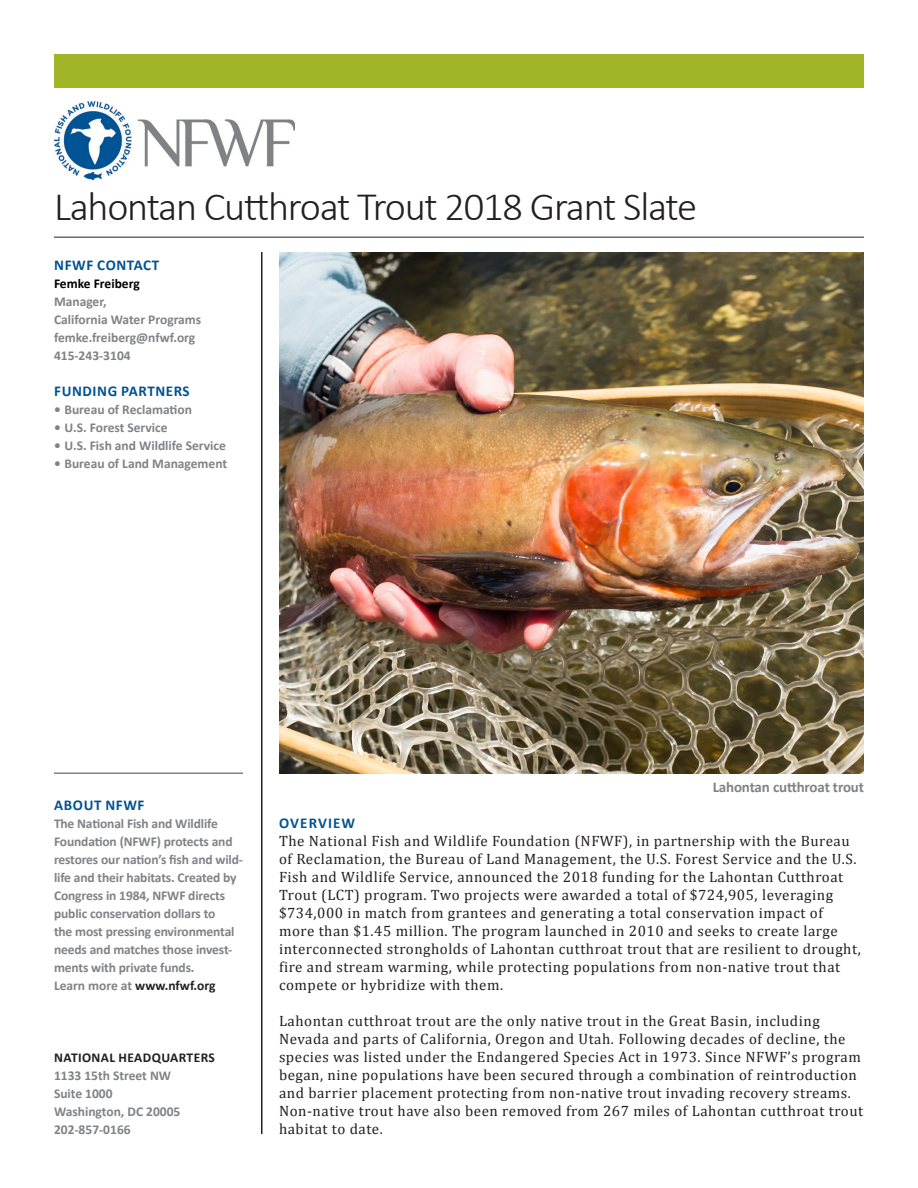
<style>
.page{position:relative;width:918px;height:1188px;background:#fff}
.page>*{position:absolute;margin:0;border:0;box-sizing:border-box;transform-origin:0 0}
.t1{font:300 40.5px "Calibri";letter-spacing:-.03em;color:#231f20}
.t2{font:15px/18px "Cambria";letter-spacing:.035em;color:#231f20}
.t3{font:700 15px "Calibri";letter-spacing:.04em;color:#015393}
.t4{font:700 15px "Calibri";letter-spacing:-.01em;color:#808285}
.t5{font:700 15px "Calibri";letter-spacing:.075em;color:#015393}
.t6{font:700 13.5px/18px "Calibri";letter-spacing:-.01em;color:#808285}
.t7{font:700 13.5px/18px "Calibri";letter-spacing:.02em;color:#231f20}
.t8{font:700 13.5px "Calibri";color:#231f20}
.t9{font:700 13.5px "Calibri";color:#000}
.s1{color:#808285}
</style>
<div class="page">
<hr style="left:261px;top:252px;width:1px;height:882px;background:#231f20">
<hr style="left:54px;top:237px;width:810px;height:1px;background:#231f20">
<div style="left:54px;top:54px;width:810px;height:33px;background:#a0b627"></div>
<img style="left:54px;top:101px;width:240px;height:79px">
<hr style="left:54px;top:772px;width:189px;height:2px;background:#808285">
<img style="left:279px;top:252px;width:585px;height:522px">
<p class="t1" style="left:54px;top:181px;width:645px">Lahontan Cutthroat Trout 2018 Grant Slate</p>
<p class="t3" style="left:54px;top:255px;width:106px">NFWF CONTACT</p>
<p class="t9" style="left:54px;top:275px;width:87px">Femke Freiberg</p>
<p class="t6" style="left:54px;top:293px;width:54px">Manager,</p>
<p class="t6" style="left:54px;top:311px;width:149px">California Water Programs</p>
<p class="t6" style="left:54px;top:329px;width:143px">femke.freiberg@nfwf.org</p>
<p class="t6" style="left:54px;top:347px;width:78px">415-243-3104</p>
<p class="t3" style="left:54px;top:381px;width:137px">FUNDING PARTNERS</p>
<p class="t6" style="left:54px;top:401px;width:140px">• Bureau of Reclamation</p>
<p class="t6" style="left:54px;top:419px;width:115px">• U.S. Forest Service</p>
<p class="t6" style="left:54px;top:437px;width:174px">• U.S. Fish and Wildlife Service</p>
<p class="t6" style="left:54px;top:455px;width:175px">• Bureau of Land Management</p>
<p class="t3" style="left:54px;top:795px;width:92px">ABOUT NFWF</p>
<p class="t6" style="left:54px;top:815px;width:190px">The National Fish and Wildlife<br>Foundation (NFWF) protects and restores our nation’s fish and wild&shy;life and their habitats. Created by<br>Congress in 1984, NFWF directs public conservation dollars to<br>the most pressing environmental needs and matches those invest&shy;ments with private funds.</p>
<p class="t8" style="left:54px;top:977px;width:163px"><span class="s1">Learn more at</span> www.nfwf.org</p>
<p class="t7" style="left:54px;top:1049px;width:162px">NATIONAL HEADQUARTERS<br><span class="s1">1133 15th Street NW</span></p>
<p class="t6" style="left:54px;top:1085px;width:60px">Suite 1000</p>
<p class="t6" style="left:54px;top:1103px;width:128px">Washington, DC 20005<br>202-857-0166</p>
<p class="t4" style="left:713px;top:777px;width:153px">Lahontan cutthroat trout</p>
<p class="t5" style="left:279px;top:813px;width:77px">OVERVIEW</p>
<p class="t2" style="left:279px;top:832px;width:583px">The National Fish and Wildlife Foundation (NFWF), in partnership with the Bureau of Reclamation, the Bureau of Land Management, the U.S. Forest Service and the U.S.<br>Fish and Wildlife Service, announced the 2018 funding for the Lahontan Cutthroat Trout (LCT) program. Two projects were awarded a total of $724,905, leveraging $734,000 in match from grantees and generating a total conservation impact of more than $1.45 million. The program launched in 2010 and seeks to create large interconnected strongholds of Lahontan cutthroat trout that are resilient to drought, fire and stream warming, while protecting populations from non-native trout that compete or hybridize with them.</p>
<p class="t2" style="left:279px;top:1012px;width:586px">Lahontan cutthroat trout are the only native trout in the Great Basin, including Nevada and parts of California, Oregon and Utah. Following decades of decline, the species was listed under the Endangered Species Act in 1973. Since NFWF’s program began, nine populations have been secured through a combination of reintroduction and barrier placement protecting from non-native trout invading recovery streams.<br>Non-native trout have also been removed from 267 miles of Lahontan cutthroat trout habitat to date.</p>
</div>
